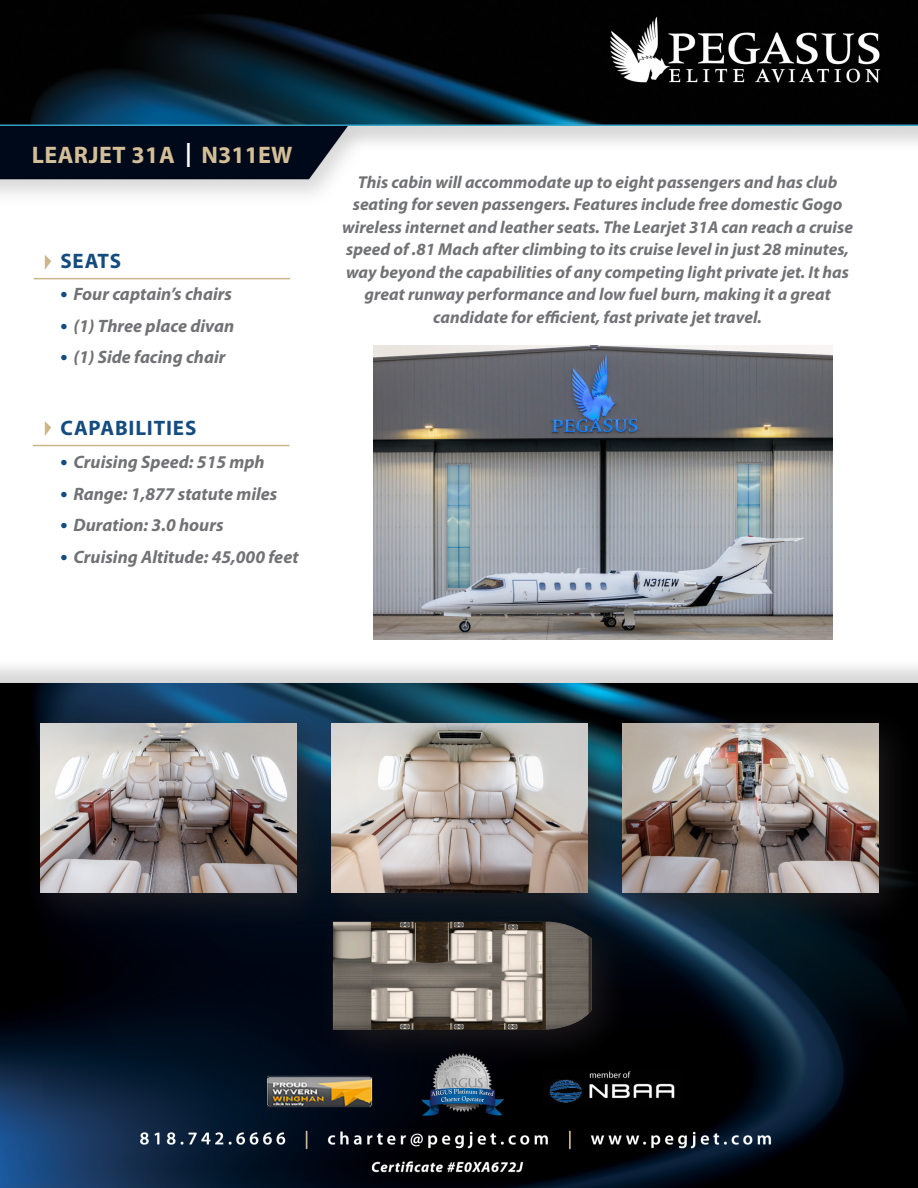
<style>
.page{position:relative;width:918px;height:1188px;background:#fff}
.page>*{position:absolute;margin:0;border:0;box-sizing:border-box;transform-origin:0 0}
.t1{font:700 24px "Myriad Pro";letter-spacing:.02em;color:#d4be97}
.t2{font:700 21px "Myriad Pro";letter-spacing:.04em;color:#144c7f}
.t3{font:italic 700 18px "Myriad Pro";color:#717275}
.t4{font:italic 700 17.25px/22.5px "Myriad Pro";color:#717275;text-align:center}
.s1{color:#fff}
.s2{font-style:normal;font-size:21px;color:#144c7f}
</style>
<div class="page">
<img style="left:0;top:0;width:918px;height:1188px">
<hr style="left:34px;top:278px;width:256px;height:1px;background:#ccb78c">
<hr style="left:33px;top:445px;width:256px;height:1px;background:#ccb78c">
<svg style="left:45px;top:421px;width:6px;height:15px"></svg>
<svg style="left:45px;top:255px;width:6px;height:15px"></svg>
<div style="left:21px;top:704px;width:317px;height:229px;background:#231f20;opacity:.75"></div>
<img style="left:40px;top:724px;width:257px;height:168px">
<div style="left:312px;top:704px;width:317px;height:229px;background:#231f20;opacity:.75"></div>
<img style="left:331px;top:724px;width:257px;height:168px">
<div style="left:602px;top:704px;width:316px;height:229px;background:#231f20;opacity:.75"></div>
<img style="left:622px;top:724px;width:257px;height:168px">
<div style="left:313px;top:902px;width:318px;height:168px;background:#231f20;opacity:.75"></div>
<img style="left:330px;top:919px;width:266px;height:114px">
<img style="left:374px;top:346px;width:459px;height:294px">
<p class="t1" style="left:32px;top:139px;width:262px">LEARJET 31A <span class="s1">|</span> N311EW</p>
<p class="t2" style="left:60px;top:247px;width:62px">SEATS</p>
<p class="t3" style="left:60px;top:283px;width:173px"><span class="s2">•</span> Four captain’s chairs</p>
<p class="t3" style="left:60px;top:314px;width:175px"><span class="s2">•</span> (1) Three place divan</p>
<p class="t3" style="left:60px;top:346px;width:167px"><span class="s2">•</span> (1) Side facing chair</p>
<p class="t2" style="left:60px;top:415px;width:137px">CAPABILITIES</p>
<p class="t3" style="left:60px;top:450px;width:206px"><span class="s2">•</span> Cruising Speed: 515 mph</p>
<p class="t3" style="left:60px;top:482px;width:218px"><span class="s2">•</span> Range: 1,877 statute miles</p>
<p class="t3" style="left:60px;top:513px;width:165px"><span class="s2">•</span> Duration: 3.0 hours</p>
<p class="t3" style="left:60px;top:545px;width:240px"><span class="s2">•</span> Cruising Altitude: 45,000 feet</p>
<p class="t4" style="left:358px;top:170px;width:481px">This cabin will accommodate up to eight passengers and has club</p>
<p class="t4" style="left:353px;top:193px;width:491px">seating for seven passengers. Features include free domestic Gogo</p>
<p class="t4" style="left:342px;top:215px;width:512px">wireless internet and leather seats. The Learjet 31A can reach a cruise speed of .81 Mach after climbing to its cruise level in just 28 minutes, way beyond the capabilities of any competing light private jet. It has great runway performance and low fuel burn, making it a great</p>
<p class="t4" style="left:433px;top:305px;width:330px">candidate for efficient, fast private jet travel.</p>
</div>
